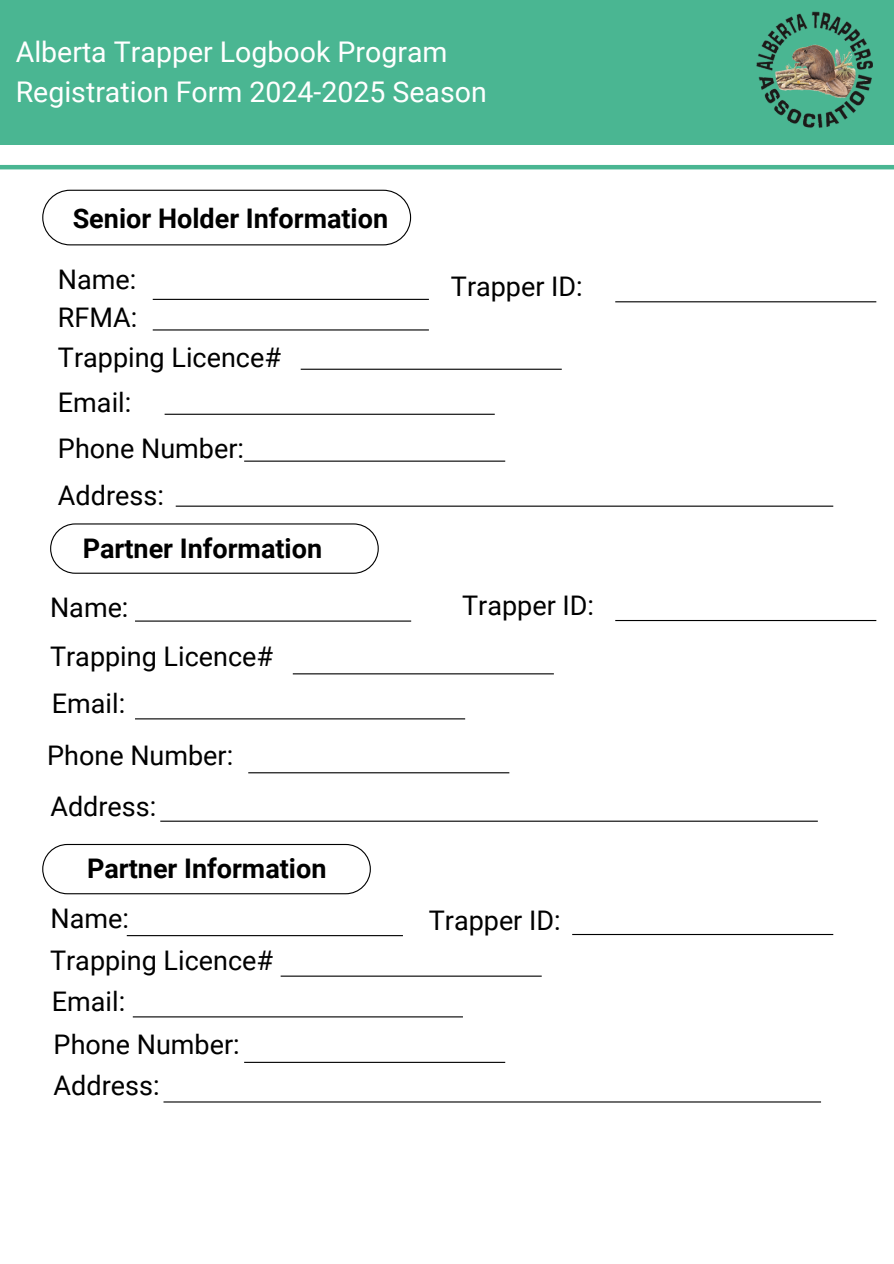
<style>
.page{position:relative;width:894px;height:1264px;background:#fff}
.page>*{position:absolute;margin:0;border:0;box-sizing:border-box;transform-origin:0 0}
.t1{font:28.5px/39.3px "Roboto";color:#fff}
.t2{font:27px "Roboto";color:#000}
.t3{font:700 27px "Roboto";color:#000}
</style>
<div class="page">
<div style="left:0;top:0;width:893px;height:145px;background:#4ab692"></div>
<hr style="left:153px;top:329px;width:276px;height:1px;background:#000">
<hr style="left:244px;top:460px;width:261px;height:1px;background:#000">
<hr style="left:176px;top:505px;width:657px;height:1px;background:#000">
<hr style="left:0;top:165px;width:893px;height:4px;background:#4ab692">
<hr style="left:164px;top:414px;width:330px;height:1px;background:#000">
<svg style="left:42px;top:190px;width:369px;height:55px"></svg>
<svg style="left:50px;top:523px;width:328px;height:51px"></svg>
<img style="left:756px;top:11px;width:117px;height:117px">
<hr style="left:300px;top:369px;width:261px;height:1px;background:#000">
<hr style="left:153px;top:299px;width:276px;height:1px;background:#000">
<hr style="left:135px;top:620px;width:276px;height:1px;background:#000">
<hr style="left:293px;top:673px;width:260px;height:1px;background:#000">
<hr style="left:135px;top:718px;width:330px;height:1px;background:#000">
<hr style="left:248px;top:772px;width:261px;height:1px;background:#000">
<hr style="left:160px;top:820px;width:657px;height:1px;background:#000">
<svg style="left:42px;top:844px;width:329px;height:50px"></svg>
<hr style="left:127px;top:935px;width:276px;height:1px;background:#000">
<hr style="left:280px;top:975px;width:261px;height:1px;background:#000">
<hr style="left:133px;top:1016px;width:330px;height:1px;background:#000">
<hr style="left:244px;top:1061px;width:261px;height:1px;background:#000">
<hr style="left:163px;top:1101px;width:657px;height:1px;background:#000">
<hr style="left:615px;top:301px;width:261px;height:1px;background:#000">
<hr style="left:615px;top:620px;width:261px;height:1px;background:#000">
<hr style="left:572px;top:933px;width:261px;height:2px;background:#000">
<p class="t1" style="left:16px;top:33px;width:472px">Alberta Trapper Logbook Program<br>Registration Form 2024-2025 Season</p>
<p class="t3" style="left:73px;top:203px;width:317px">Senior Holder Information</p>
<h2 class="t2" style="left:58px;top:264px;width:80px">Name:</h2>
<p class="t2" style="left:58px;top:301px;width:81px">RFMA:</p>
<p class="t2" style="left:58px;top:342px;width:224px">Trapping Licence#</p>
<p class="t2" style="left:58px;top:387px;width:75px">Email:</p>
<p class="t2" style="left:58px;top:432px;width:187px">Phone Number:</p>
<p class="t2" style="left:58px;top:480px;width:107px">Address:</p>
<p class="t3" style="left:83px;top:532px;width:241px">Partner Information</p>
<p class="t2" style="left:50px;top:592px;width:80px">Name:</p>
<p class="t2" style="left:50px;top:641px;width:224px">Trapping Licence#</p>
<h2 class="t2" style="left:52px;top:688px;width:75px">Email:</h2>
<h2 class="t2" style="left:47px;top:740px;width:187px">Phone Number:</h2>
<p class="t2" style="left:50px;top:791px;width:107px">Address:</p>
<p class="t3" style="left:87px;top:853px;width:241px">Partner Information</p>
<p class="t2" style="left:50px;top:902px;width:80px">Name:</p>
<p class="t2" style="left:50px;top:944px;width:224px">Trapping Licence#</p>
<p class="t2" style="left:52px;top:986px;width:75px">Email:</p>
<p class="t2" style="left:54px;top:1029px;width:187px">Phone Number:</p>
<p class="t2" style="left:54px;top:1070px;width:107px">Address:</p>
<p class="t2" style="left:451px;top:271px;width:133px">Trapper ID:</p>
<h1 class="t2" style="left:462px;top:590px;width:133px">Trapper ID:</h1>
<p class="t2" style="left:428px;top:904px;width:133px">Trapper ID:</p>
</div>
